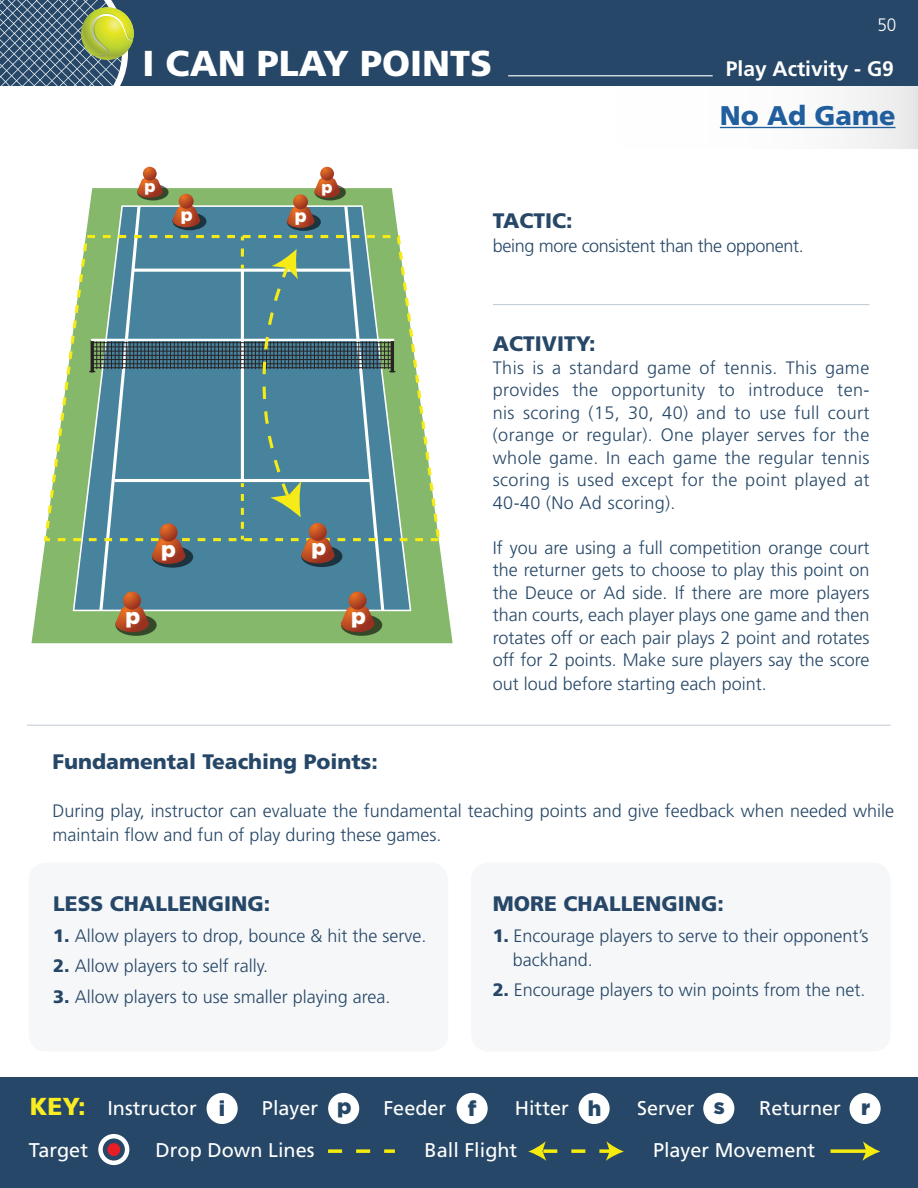
<style>
.page{position:relative;width:918px;height:1188px;background:#fff}
.page>*{position:absolute;margin:0;border:0;box-sizing:border-box;transform-origin:0 0}
.t1{font:900 36px "Frutiger";color:#fff}
.t2{font:900 27px "Frutiger";color:#215e9e}
.t3{font:900 22.05px "Gotham";color:#fff}
.t4{font:900 21.9px "Gotham";color:#fff}
.t5{font:900 21px "Frutiger";color:#264767}
.t6{font:700 21px "Frutiger";color:#fff}
.t7{font:19.8px/41.2px "Frutiger";color:#fff}
.t8{font:300 18px/22.5px "Frutiger";color:#264767;text-align:justify}
.t9{font:300 18px "Frutiger";letter-spacing:-.02em;color:#264767}
.t10{font:300 18px "Frutiger";color:#fff;scale:.95 1}
.t11{font:900 17.7px "Gotham";color:#fff}
.t12{font:900 16.35px "Gotham";color:#fff}
.s1{font-weight:900}
.s2{font-weight:900;font-size:24.6px;color:#faed22}
.s3{font-family:"Gotham";font-weight:900;font-size:21.45px;color:#264868}
</style>
<div class="page">
<div style="left:508px;top:86px;width:409px;height:62px;background:linear-gradient(to right,#fff,#eff0f1)"></div>
<div style="left:0;top:1078px;width:918px;height:110px;background:#264767"></div>
<svg style="left:31px;top:543px;width:422px;height:100px;fill:#85b86a"></svg>
<svg style="left:72px;top:213px;width:340px;height:399px"></svg>
<svg style="left:143px;top:167px;width:14px;height:14px"></svg>
<svg style="left:320px;top:167px;width:14px;height:14px"></svg>
<svg style="left:115px;top:614px;width:42px;height:22px"></svg>
<svg style="left:341px;top:614px;width:41px;height:22px"></svg>
<svg style="left:44px;top:233px;width:396px;height:310px"></svg>
<svg style="left:89px;top:177px;width:307px;height:455px"></svg>
<div style="left:207px;top:1093px;width:31px;height:31px;background:#fff;border-radius:50%"></div>
<div style="left:457px;top:1093px;width:31px;height:31px;background:#fff;border-radius:50%"></div>
<div style="left:328px;top:1093px;width:31px;height:31px;background:#fff;border-radius:50%"></div>
<div style="left:579px;top:1093px;width:31px;height:31px;background:#fff;border-radius:50%"></div>
<div style="left:703px;top:1093px;width:31px;height:31px;background:#fff;border-radius:50%"></div>
<div style="left:850px;top:1093px;width:31px;height:31px;background:#fff;border-radius:50%"></div>
<svg style="left:98px;top:1134px;width:31px;height:31px"></svg>
<div style="left:107px;top:1143px;width:13px;height:13px;background:#e71e25;border-radius:50%"></div>
<svg style="left:328px;top:1149px;width:67px;height:4px"></svg>
<svg style="left:831px;top:1149px;width:31px;height:4px"></svg>
<svg style="left:862px;top:1141px;width:18px;height:20px"></svg>
<svg style="left:528px;top:1141px;width:96px;height:20px"></svg>
<div style="left:0;top:0;width:918px;height:86px;background:#264767"></div>
<hr style="left:720px;top:127px;width:176px;height:1px;background:#215e9e">
<hr style="left:493px;top:304px;width:376px;height:1px;background:#264767">
<hr style="left:27px;top:725px;width:864px;height:1px;background:#264767">
<svg style="left:0;top:0;width:134px;height:86px"></svg>
<hr style="left:508px;top:75px;width:205px;height:1px;background:#fff">
<div style="left:28px;top:862px;width:420px;height:190px;background:#f6f7f9;border-radius:18px"></div>
<div style="left:471px;top:862px;width:420px;height:190px;background:#f6f7f9;border-radius:18px"></div>
<h1 class="t1" style="left:143px;top:42px;width:351px">I CAN PLAY POINTS</h1>
<p class="t12" style="left:145px;top:177px;width:13px">p</p>
<p class="t12" style="left:322px;top:178px;width:13px">p</p>
<p class="t10" style="left:877px;top:14px;width:22px">50</p>
<p class="t6" style="left:726px;top:57px;width:170px">Play Activity - G9</p>
<h2 class="t2" style="left:720px;top:99px;width:177px">No Ad Game</h2>
<p class="t11" style="left:181px;top:204px;width:13px">p</p>
<p class="t11" style="left:295px;top:205px;width:13px">p</p>
<p class="t4" style="left:161px;top:536px;width:16px">p</p>
<p class="t4" style="left:311px;top:535px;width:16px">p</p>
<p class="t3" style="left:126px;top:604px;width:16px">p</p>
<p class="t3" style="left:351px;top:604px;width:16px">p</p>
<p class="t5" style="left:493px;top:208px;width:81px">TACTIC:</p>
<p class="t9" style="left:493px;top:236px;width:312px">being more consistent than the opponent.</p>
<p class="t5" style="left:493px;top:331px;width:104px">ACTIVITY:</p>
<p class="t8" style="left:493px;top:356px;width:378px">This is a standard game of tennis. This game provides the opportunity to introduce ten&shy;nis scoring (15, 30, 40) and to use full court (orange or regular). One player serves for the whole game. In each game the regular tennis scoring is used except for the point played at 40-40 (No Ad scoring).</p>
<p class="t8" style="left:493px;top:536px;width:378px">If you are using a full competition orange court the returner gets to choose to play this point on the Deuce or Ad side. If there are more players than courts, each player plays one game and then rotates off or each pair plays 2 point and rotates off for 2 points. Make sure players say the score out loud before starting each point.</p>
<p class="t5" style="left:52px;top:749px;width:327px">Fundamental Teaching Points:</p>
<p class="t8" style="left:52px;top:799px;width:843px;line-height:24px">During play, instructor can evaluate the fundamental teaching points and give feedback when needed while maintain flow and fun of play during these games.</p>
<p class="t5" style="left:53px;top:891px;width:219px">LESS CHALLENGING:</p>
<p class="t8" style="left:53px;top:924px;width:375px"><span class="s1">1.</span> Allow players to drop, bounce &amp; hit the serve.</p>
<p class="t8" style="left:53px;top:955px;width:216px"><span class="s1">2.</span> Allow players to self rally.</p>
<p class="t8" style="left:53px;top:986px;width:339px"><span class="s1">3.</span> Allow players to use smaller playing area.</p>
<p class="t5" style="left:493px;top:891px;width:233px">MORE CHALLENGING:</p>
<p class="t8" style="left:513px;top:923px;width:357px;line-height:24px;text-indent:-20px"><span class="s1">1.</span> Encourage players to serve to their opponent’s backhand.</p>
<p class="t8" style="left:493px;top:979px;width:374px"><span class="s1">2.</span> Encourage players to win points from the net.</p>
<p class="t7" style="left:156px;top:1088px;width:160px;text-indent:-126px"><span class="s2">KEY:</span> Instructor <span class="s3">i<br></span>Drop Down Lines</p>
<p class="t7" style="left:262px;top:1088px;width:91px">Player <span class="s3">p</span></p>
<p class="t7" style="left:383px;top:1088px;width:95px">Feeder <span class="s3">f</span></p>
<p class="t7" style="left:515px;top:1088px;width:88px">Hitter <span class="s3">h</span></p>
<p class="t7" style="left:637px;top:1088px;width:89px">Server <span class="s3">s</span></p>
<p class="t7" style="left:759px;top:1088px;width:113px">Returner <span class="s3">r</span></p>
<p class="t7" style="left:425px;top:1129px;width:94px">Ball Flight</p>
<p class="t7" style="left:653px;top:1129px;width:164px">Player Movement</p>
<p class="t7" style="left:29px;top:1129px;width:61px">Target</p>
</div>
